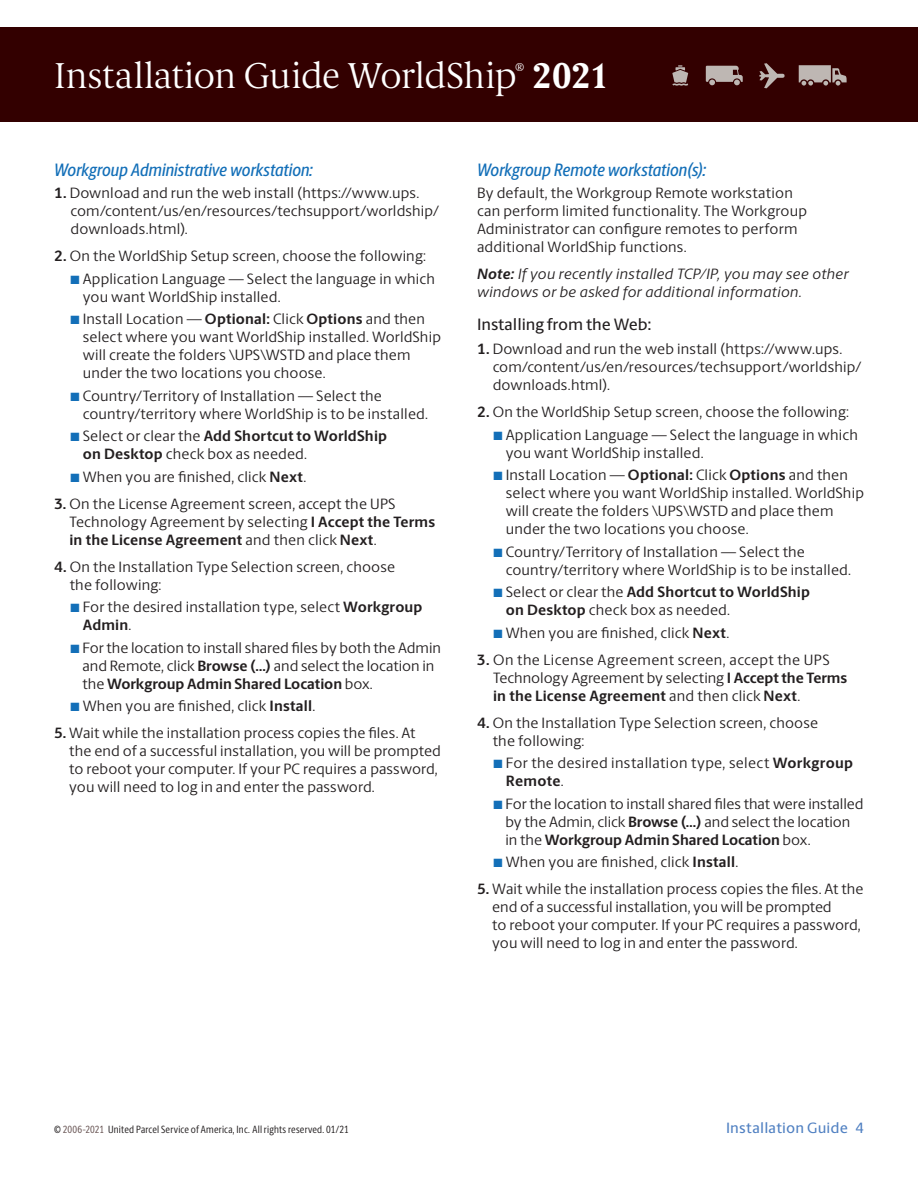
<style>
.page{position:relative;width:918px;height:1188px;background:#fff}
.page>*{position:absolute;margin:0;border:0;box-sizing:border-box;transform-origin:0 0}
.t1{font:200 36px "UPS Berlingske Serif Tx";letter-spacing:-.005em;color:#fff}
._3-SubheadsC{font:italic 500 18px "UPS Berlingske Sans Cn";letter-spacing:.005em;color:#136fb8}
.Head_C__black{font:500 16.5px "UPS Berlingske Sans";color:#231f20}
.Body_Copy____3{font:15px/18px "UPS Berlingske Sans";letter-spacing:.01em;color:#231f20}
.Body_Copy____6{font:15px/18px "UPS Berlingske Sans";letter-spacing:.01em;color:#231f20}
.Body_Copy____6-2{font:italic 15px/18px "UPS Berlingske Sans";letter-spacing:.025em;color:#231f20}
.t2{font:500 15px "UPS Berlingske Sans";letter-spacing:.01em;color:#5181c2}
.t3{font:10.5px "UPS Berlingske Sans Cn";letter-spacing:.02em;color:#231f20}
.s1{font-weight:700}
.s2{color:#136fb8}
.s3{color:#64504f}
</style>
<div class="page">
<div style="left:0;top:27px;width:918px;height:95px;background:#300"></div>
<svg style="left:672px;top:65px;width:16px;height:21px"></svg>
<svg style="left:706px;top:66px;width:37px;height:20px"></svg>
<svg style="left:759px;top:63px;width:26px;height:25px"></svg>
<svg style="left:799px;top:65px;width:48px;height:21px"></svg>
<h1 class="t1" style="left:54px;top:50px;width:557px">Installation Guide WorldShip<sup>®</sup> <span class="s1">2021</span></h1>
<p class="_3-SubheadsC" style="left:54px;top:156px;width:260px">Workgroup Administrative workstation:</p>
<p class="Body_Copy____6" style="left:70px;top:183px;width:370px;text-indent:-16px"><span class="s1">1.</span> Download and run the web install (https://www.ups. com/content/us/en/resources/techsupport/worldship/ downloads.html).</p>
<p class="Body_Copy____3" style="left:54px;top:246px;width:374px"><span class="s1">2.</span> On the WorldShip Setup screen, choose the following:</p>
<p class="Body_Copy____3" style="left:83px;top:269px;width:354px;text-indent:-12px"><span class="s2">■</span> Application Language — Select the language in which you want WorldShip installed.</p>
<p class="Body_Copy____3" style="left:83px;top:309px;width:360px;text-indent:-12px"><span class="s2">■</span> Install Location — <span class="s1">Optional:</span> Click <span class="s1">Options</span> and then select where you want WorldShip installed. WorldShip will create the folders \UPS\WSTD and place them under the two locations you choose.</p>
<p class="Body_Copy____3" style="left:83px;top:386px;width:347px;text-indent:-12px"><span class="s2">■</span> Country/Territory of Installation — Select the country/territory where WorldShip is to be installed.</p>
<p class="Body_Copy____3" style="left:83px;top:426px;width:306px;text-indent:-12px"><span class="s2">■</span> Select or clear the <span class="s1">Add Shortcut to WorldShip on Desktop</span> check box as needed.</p>
<p class="Body_Copy____6" style="left:70px;top:467px;width:237px"><span class="s2">■</span> When you are finished, click <span class="s1">Next</span>.</p>
<p class="Body_Copy____6" style="left:69px;top:494px;width:367px;text-indent:-15px"><span class="s1">3.</span> On the License Agreement screen, accept the UPS<br>Technology Agreement by selecting <span class="s1">I Accept the Terms in the License Agreement</span> and then click <span class="s1">Next</span>.</p>
<p class="Body_Copy____3" style="left:70px;top:557px;width:327px;text-indent:-16px"><span class="s1">4.</span> On the Installation Type Selection screen, choose the following:</p>
<p class="Body_Copy____3" style="left:83px;top:597px;width:341px;text-indent:-12px"><span class="s2">■</span> For the desired installation type, select <span class="s1">Workgroup<br>Admin</span>.</p>
<p class="Body_Copy____3" style="left:83px;top:638px;width:360px;text-indent:-12px"><span class="s2">■</span> For the location to install shared files by both the Admin and Remote, click <span class="s1">Browse (…)</span> and select the location in the <span class="s1">Workgroup Admin Shared Location</span> box.</p>
<p class="Body_Copy____6" style="left:70px;top:696px;width:246px"><span class="s2">■</span> When you are finished, click <span class="s1">Install</span>.</p>
<p class="Body_Copy____6" style="left:69px;top:723px;width:373px;text-indent:-15px"><span class="s1">5.</span> Wait while the installation process copies the files. At the end of a successful installation, you will be prompted to reboot your computer. If your PC requires a password, you will need to log in and enter the password.</p>
<p class="_3-SubheadsC" style="left:477px;top:156px;width:231px">Workgroup Remote workstation(s):</p>
<p class="Body_Copy____6" style="left:477px;top:183px;width:332px">By default, the Workgroup Remote workstation can perform limited functionality. The Workgroup Administrator can configure remotes to perform additional WorldShip functions.</p>
<p class="Body_Copy____6-2" style="left:477px;top:264px;width:373px"><span class="s1">Note:</span> If you recently installed TCP/IP, you may see other windows or be asked for additional information.</p>
<p class="Head_C__black" style="left:477px;top:311px;width:176px">Installing from the Web:</p>
<p class="Body_Copy____6" style="left:493px;top:339px;width:370px;text-indent:-16px"><span class="s1">1.</span> Download and run the web install (https://www.ups. com/content/us/en/resources/techsupport/worldship/ downloads.html).</p>
<p class="Body_Copy____3" style="left:477px;top:402px;width:374px"><span class="s1">2.</span> On the WorldShip Setup screen, choose the following:</p>
<p class="Body_Copy____3" style="left:506px;top:425px;width:354px;text-indent:-12px"><span class="s2">■</span> Application Language — Select the language in which you want WorldShip installed.</p>
<p class="Body_Copy____3" style="left:506px;top:465px;width:360px;text-indent:-12px"><span class="s2">■</span> Install Location — <span class="s1">Optional:</span> Click <span class="s1">Options</span> and then select where you want WorldShip installed. WorldShip will create the folders \UPS\WSTD and place them under the two locations you choose.</p>
<p class="Body_Copy____3" style="left:506px;top:542px;width:347px;text-indent:-12px"><span class="s2">■</span> Country/Territory of Installation — Select the country/territory where WorldShip is to be installed.</p>
<p class="Body_Copy____3" style="left:506px;top:582px;width:306px;text-indent:-12px"><span class="s2">■</span> Select or clear the <span class="s1">Add Shortcut to WorldShip on Desktop</span> check box as needed.</p>
<p class="Body_Copy____6" style="left:494px;top:623px;width:237px"><span class="s2">■</span> When you are finished, click <span class="s1">Next</span>.</p>
<p class="Body_Copy____6" style="left:493px;top:650px;width:356px;text-indent:-16px"><span class="s1">3.</span> On the License Agreement screen, accept the UPS<br>Technology Agreement by selecting <span class="s1">I Accept the Terms in the License Agreement</span> and then click <span class="s1">Next</span>.</p>
<p class="Body_Copy____3" style="left:493px;top:713px;width:327px;text-indent:-16px"><span class="s1">4.</span> On the Installation Type Selection screen, choose the following:</p>
<p class="Body_Copy____3" style="left:506px;top:753px;width:349px;text-indent:-12px"><span class="s2">■</span> For the desired installation type, select <span class="s1">Workgroup<br>Remote</span>.</p>
<p class="Body_Copy____3" style="left:506px;top:794px;width:360px;text-indent:-12px"><span class="s2">■</span> For the location to install shared files that were installed by the Admin, click <span class="s1">Browse (…)</span> and select the location in the <span class="s1">Workgroup Admin Shared Location</span> box.</p>
<p class="Body_Copy____6" style="left:494px;top:852px;width:246px"><span class="s2">■</span> When you are finished, click <span class="s1">Install</span>.</p>
<p class="Body_Copy____6" style="left:492px;top:879px;width:373px;text-indent:-15px"><span class="s1">5.</span> Wait while the installation process copies the files. At the end of a successful installation, you will be prompted<br>to reboot your computer. If your PC requires a password, you will need to log in and enter the password.</p>
<p class="t3" style="left:54px;top:1122px;width:296px">© <span class="s3">2006-2021</span> United Parcel Service of America, Inc. All rights reserved. 01/21</p>
<p class="t2" style="left:726px;top:1116px;width:139px">Installation Guide 4</p>
</div>
